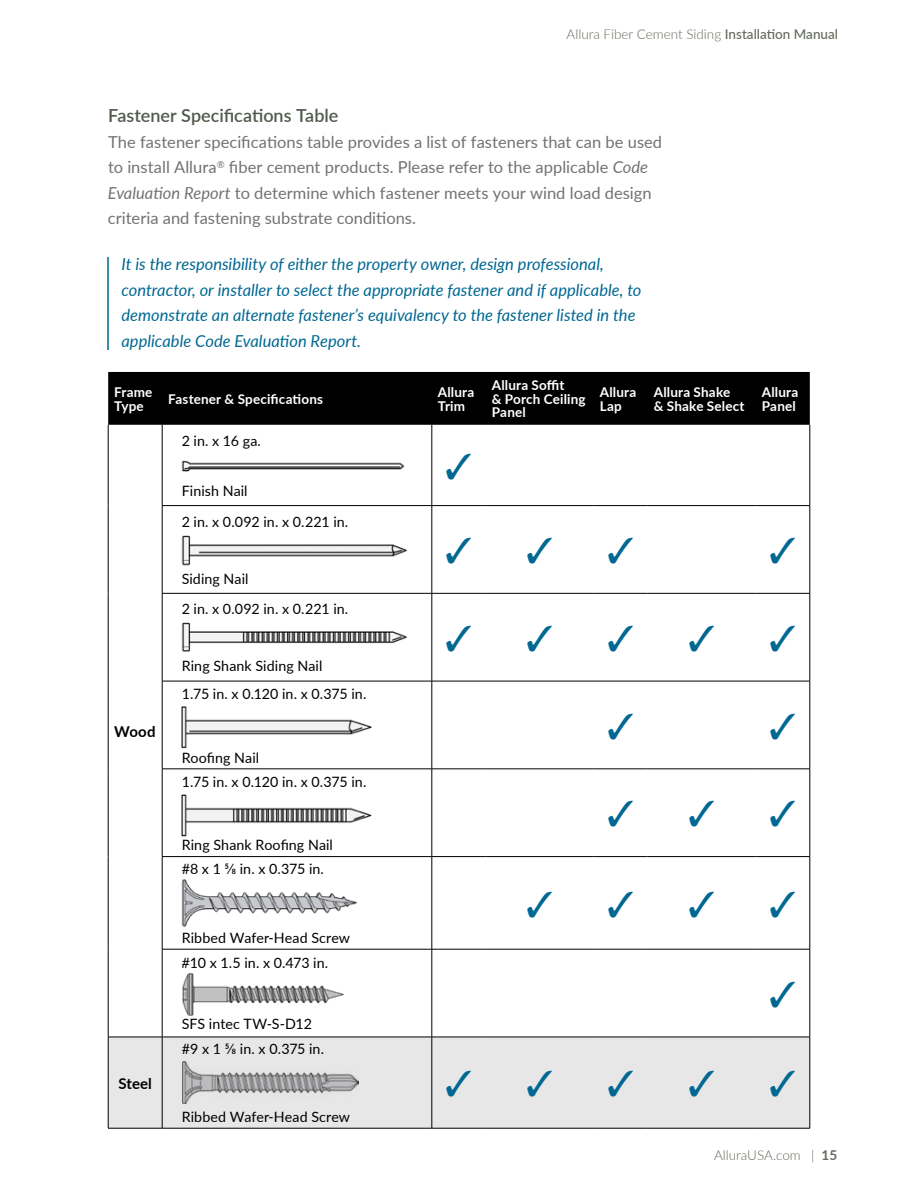
<style>
.page{position:relative;width:918px;height:1188px;background:#fff}
.page>*{position:absolute;margin:0;border:0;box-sizing:border-box;transform-origin:0 0}
.t1{font:600 18px "Lato";color:#505a4c}
.t2{font:16.5px/25.5px "Lato";color:#717271}
.t3{font:italic 16.5px/25.5px "Lato";color:#006892}
.t4{font:700 15px "Lato";letter-spacing:.01em;color:#000}
.t5{font:14.25px "Lato";letter-spacing:.005em;color:#000}
.t6{font:700 13.5px/13.5px "Lato";letter-spacing:.01em;color:#fff}
.t7{font:300 13.5px "Lato";color:#646a5d}
.s1{font-weight:500}
.s2{font-style:italic}
.s3{font-weight:700}
</style>
<div class="page">
<hr style="left:107px;top:257px;width:2px;height:93px;background:#006892">
<div style="left:108px;top:372px;width:702px;height:53px;background:#000"></div>
<div style="left:109px;top:1038px;width:701px;height:90px;background:#e8e7e7"></div>
<hr style="left:162px;top:505px;width:270px;height:1px;background:#000">
<hr style="left:810px;top:506px;width:1px;height:87px;background:#000">
<hr style="left:810px;top:681px;width:1px;height:88px;background:#000">
<hr style="left:108px;top:1037px;width:1px;height:91px;background:#000">
<hr style="left:108px;top:1128px;width:54px;height:1px;background:#000">
<hr style="left:162px;top:593px;width:270px;height:1px;background:#000">
<hr style="left:432px;top:593px;width:54px;height:1px;background:#000">
<hr style="left:486px;top:593px;width:108px;height:1px;background:#000">
<hr style="left:594px;top:593px;width:54px;height:1px;background:#000">
<hr style="left:648px;top:593px;width:108px;height:1px;background:#000">
<hr style="left:756px;top:593px;width:54px;height:1px;background:#000">
<hr style="left:108px;top:425px;width:1px;height:81px;background:#000">
<hr style="left:108px;top:506px;width:1px;height:87px;background:#000">
<hr style="left:108px;top:593px;width:1px;height:88px;background:#000">
<hr style="left:108px;top:681px;width:1px;height:88px;background:#000">
<hr style="left:108px;top:769px;width:1px;height:88px;background:#000">
<hr style="left:108px;top:857px;width:1px;height:92px;background:#000">
<hr style="left:108px;top:949px;width:1px;height:88px;background:#000">
<hr style="left:108px;top:1037px;width:54px;height:1px;background:#000">
<hr style="left:162px;top:425px;width:1px;height:80px;background:#000">
<hr style="left:162px;top:506px;width:1px;height:87px;background:#000">
<hr style="left:432px;top:506px;width:1px;height:87px;background:#000">
<hr style="left:162px;top:594px;width:1px;height:87px;background:#000">
<hr style="left:432px;top:594px;width:1px;height:87px;background:#000">
<hr style="left:162px;top:681px;width:1px;height:88px;background:#000">
<hr style="left:432px;top:425px;width:1px;height:80px;background:#000">
<hr style="left:810px;top:425px;width:1px;height:80px;background:#000">
<hr style="left:432px;top:505px;width:54px;height:1px;background:#000">
<hr style="left:486px;top:505px;width:108px;height:1px;background:#000">
<hr style="left:594px;top:505px;width:54px;height:1px;background:#000">
<hr style="left:648px;top:505px;width:108px;height:1px;background:#000">
<hr style="left:756px;top:505px;width:54px;height:1px;background:#000">
<hr style="left:810px;top:594px;width:1px;height:87px;background:#000">
<hr style="left:162px;top:681px;width:270px;height:1px;background:#000">
<hr style="left:432px;top:681px;width:54px;height:1px;background:#000">
<hr style="left:486px;top:681px;width:108px;height:1px;background:#000">
<hr style="left:594px;top:681px;width:54px;height:1px;background:#000">
<hr style="left:648px;top:681px;width:108px;height:1px;background:#000">
<hr style="left:756px;top:681px;width:54px;height:1px;background:#000">
<hr style="left:432px;top:681px;width:1px;height:88px;background:#000">
<hr style="left:162px;top:769px;width:270px;height:1px;background:#000">
<hr style="left:162px;top:769px;width:1px;height:87px;background:#000">
<hr style="left:432px;top:769px;width:54px;height:1px;background:#000">
<hr style="left:432px;top:769px;width:1px;height:87px;background:#000">
<hr style="left:486px;top:769px;width:108px;height:1px;background:#000">
<hr style="left:594px;top:769px;width:54px;height:1px;background:#000">
<hr style="left:648px;top:769px;width:108px;height:1px;background:#000">
<hr style="left:756px;top:769px;width:54px;height:1px;background:#000">
<hr style="left:810px;top:769px;width:1px;height:87px;background:#000">
<hr style="left:162px;top:856px;width:270px;height:1px;background:#000">
<hr style="left:162px;top:857px;width:1px;height:92px;background:#000">
<hr style="left:432px;top:856px;width:54px;height:1px;background:#000">
<hr style="left:432px;top:857px;width:1px;height:92px;background:#000">
<hr style="left:486px;top:856px;width:108px;height:1px;background:#000">
<hr style="left:594px;top:856px;width:54px;height:1px;background:#000">
<hr style="left:648px;top:856px;width:108px;height:1px;background:#000">
<hr style="left:756px;top:856px;width:54px;height:1px;background:#000">
<hr style="left:810px;top:857px;width:1px;height:92px;background:#000">
<hr style="left:162px;top:949px;width:270px;height:1px;background:#000">
<hr style="left:162px;top:949px;width:1px;height:88px;background:#000">
<hr style="left:432px;top:949px;width:54px;height:1px;background:#000">
<hr style="left:432px;top:949px;width:1px;height:88px;background:#000">
<hr style="left:486px;top:949px;width:108px;height:1px;background:#000">
<hr style="left:594px;top:949px;width:54px;height:1px;background:#000">
<hr style="left:648px;top:949px;width:108px;height:1px;background:#000">
<hr style="left:756px;top:949px;width:54px;height:1px;background:#000">
<hr style="left:810px;top:949px;width:1px;height:88px;background:#000">
<hr style="left:162px;top:1037px;width:270px;height:1px;background:#000">
<hr style="left:162px;top:1037px;width:1px;height:91px;background:#000">
<hr style="left:432px;top:1037px;width:54px;height:1px;background:#000">
<hr style="left:432px;top:1037px;width:1px;height:91px;background:#000">
<hr style="left:486px;top:1037px;width:108px;height:1px;background:#000">
<hr style="left:594px;top:1037px;width:54px;height:1px;background:#000">
<hr style="left:648px;top:1037px;width:108px;height:1px;background:#000">
<hr style="left:756px;top:1037px;width:54px;height:1px;background:#000">
<hr style="left:810px;top:1037px;width:1px;height:91px;background:#000">
<hr style="left:162px;top:1128px;width:270px;height:1px;background:#000">
<hr style="left:432px;top:1128px;width:54px;height:1px;background:#000">
<hr style="left:486px;top:1128px;width:108px;height:1px;background:#000">
<hr style="left:594px;top:1128px;width:54px;height:1px;background:#000">
<hr style="left:648px;top:1128px;width:108px;height:1px;background:#000">
<hr style="left:756px;top:1128px;width:54px;height:1px;background:#000">
<img style="left:182px;top:460px;width:222px;height:12px">
<img style="left:182px;top:535px;width:226px;height:31px">
<img style="left:182px;top:622px;width:225px;height:30px">
<img style="left:182px;top:706px;width:190px;height:43px">
<img style="left:182px;top:794px;width:190px;height:43px">
<img style="left:182px;top:878px;width:175px;height:49px">
<img style="left:183px;top:973px;width:161px;height:43px">
<img style="left:183px;top:1061px;width:175px;height:43px">
<div style="left:447px;top:1070px;width:105px;height:27px;background:#e8e7e7"></div>
<div style="left:609px;top:1070px;width:105px;height:27px;background:#e8e7e7"></div>
<svg style="left:771px;top:1070px;width:24px;height:27px"></svg>
<p class="t7" style="left:567px;top:24px;width:273px">Allura Fiber Cement Siding <span class="s1">Installation Manual</span></p>
<p class="t1" style="left:108px;top:103px;width:232px">Fastener Specifications Table</p>
<p class="t2" style="left:108px;top:129px;width:556px">The fastener specifications table provides a list of fasteners that can be used to install Allura<sup>®</sup> fiber cement products. Please refer to the applicable <span class="s2">Code Evaluation Report</span> to determine which fastener meets your wind load design criteria and fastening substrate conditions.</p>
<p class="t3" style="left:121px;top:251px;width:521px">It is the responsibility of either the property owner, design professional, contractor, or installer to select the appropriate fastener and if applicable, to demonstrate an alternate fastener’s equivalency to the fastener listed in the applicable Code Evaluation Report.</p>
<p class="t6" style="left:114px;top:385px;width:40px">Frame<br>Type</p>
<p class="t6" style="left:168px;top:392px;width:156px">Fastener &amp; Specifications</p>
<p class="t6" style="left:438px;top:385px;width:38px">Allura<br>Trim</p>
<p class="t6" style="left:492px;top:378px;width:95px">Allura Soffit<br>&amp; Porch Ceiling<br>Panel</p>
<p class="t6" style="left:600px;top:385px;width:38px">Allura<br>Lap</p>
<p class="t6" style="left:654px;top:385px;width:92px">Allura Shake<br>&amp; Shake Select</p>
<p class="t6" style="left:762px;top:385px;width:38px">Allura<br>Panel</p>
<p class="t5" style="left:182px;top:430px;width:81px">2 in. x 16 ga.</p>
<p class="t5" style="left:182px;top:481px;width:68px">Finish Nail</p>
<p class="t5" style="left:182px;top:511px;width:168px">2 in. x 0.092 in. x 0.221 in.</p>
<p class="t5" style="left:182px;top:568px;width:68px">Siding Nail</p>
<p class="t5" style="left:182px;top:599px;width:168px">2 in. x 0.092 in. x 0.221 in.</p>
<p class="t4" style="left:114px;top:720px;width:43px">Wood</p>
<p class="t4" style="left:118px;top:1072px;width:35px">Steel</p>
<p class="t5" style="left:182px;top:656px;width:142px">Ring Shank Siding Nail</p>
<p class="t5" style="left:182px;top:683px;width:186px">1.75 in. x 0.120 in. x 0.375 in.</p>
<p class="t5" style="left:182px;top:747px;width:79px">Roofing Nail</p>
<p class="t5" style="left:182px;top:771px;width:186px">1.75 in. x 0.120 in. x 0.375 in.</p>
<p class="t5" style="left:182px;top:835px;width:153px">Ring Shank Roofing Nail</p>
<p class="t5" style="left:182px;top:859px;width:144px">#8 x 1 5/8 in. x 0.375 in.</p>
<p class="t5" style="left:182px;top:928px;width:170px">Ribbed Wafer-Head Screw</p>
<p class="t5" style="left:182px;top:953px;width:148px">#10 x 1.5 in. x 0.473 in.</p>
<p class="t5" style="left:182px;top:1014px;width:132px">SFS intec TW-S-D12</p>
<p class="t5" style="left:182px;top:1039px;width:144px">#9 x 1 5/8 in. x 0.375 in.</p>
<p class="t5" style="left:182px;top:1107px;width:170px">Ribbed Wafer-Head Screw</p>
<p class="t7" style="left:714px;top:1146px;width:125px">AlluraUSA.com | <span class="s3">15</span></p>
</div>
